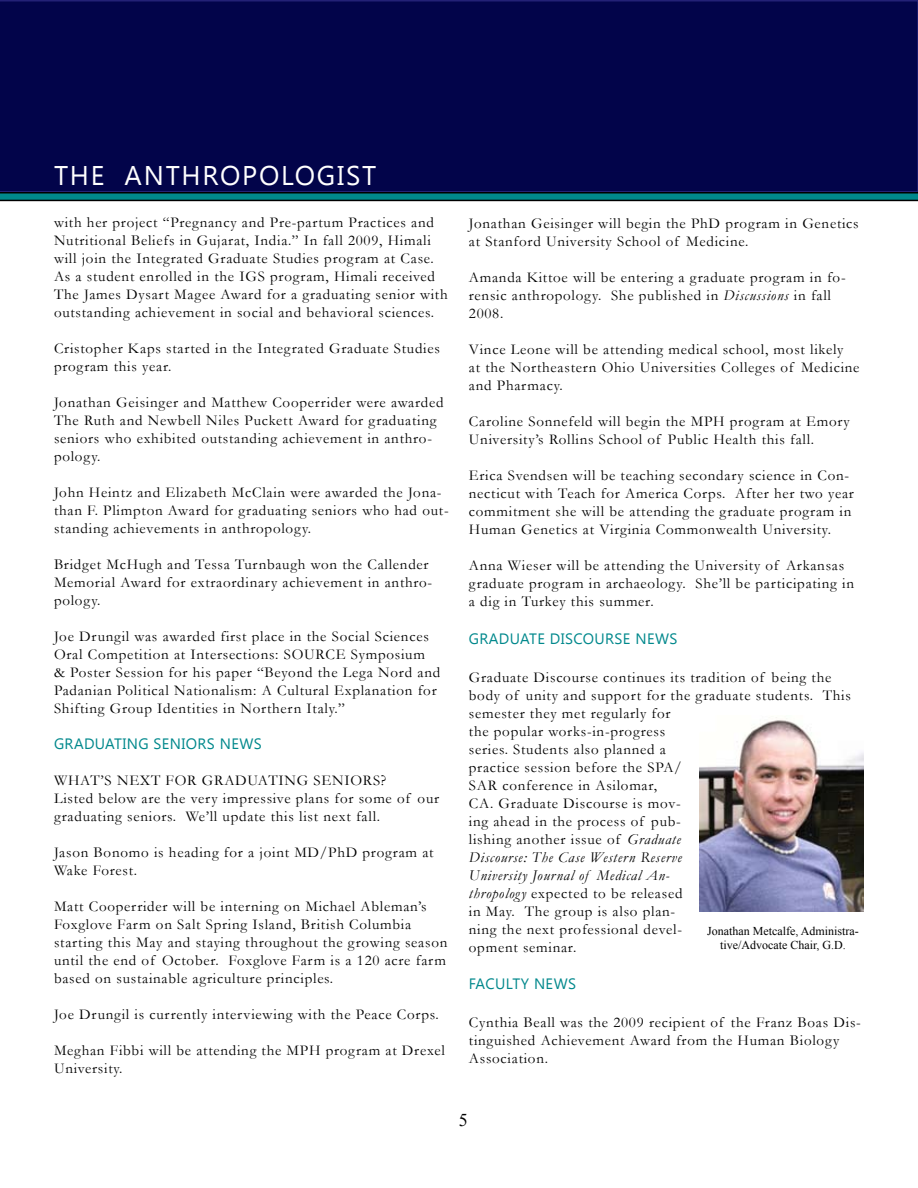
<style>
.page{position:relative;width:918px;height:1188px;background:#fff}
.page>*{position:absolute;margin:0;border:0;box-sizing:border-box;transform-origin:0 0}
.t1{font:27px "Segoe UI";letter-spacing:.065em;color:#fff}
.t2{font:18px "Times New Roman";color:#000}
.t3{font:15px/18px "Garamond";letter-spacing:.05em;color:#000}
.t4{font:15px "Segoe UI";letter-spacing:.025em;color:#00888c}
.t5{font:12px/14.4px "Times New Roman";color:#000;text-align:center}
.s1{font-style:italic}
</style>
<div class="page">
<div style="left:0;top:0;width:918px;height:201px;background:#02044a"></div>
<img style="left:700px;top:717px;width:164px;height:194px">
<h1 class="t1" style="left:54px;top:156px;width:324px">THE ANTHROPOLOGIST</h1>
<p class="t3" style="left:54px;top:213px;width:395px">with her project “Pregnancy and Pre-partum Practices and Nutritional Beliefs in Gujarat, India.” In fall 2009, Himali will join the Integrated Graduate Studies program at Case.<br>As a student enrolled in the IGS program, Himali received The James Dysart Magee Award for a graduating senior with outstanding achievement in social and behavioral sciences.</p>
<p class="t3" style="left:54px;top:339px;width:387px">Cristopher Kaps started in the Integrated Graduate Studies program this year.</p>
<p class="t3" style="left:54px;top:393px;width:391px">Jonathan Geisinger and Matthew Cooperrider were awarded The Ruth and Newbell Niles Puckett Award for graduating seniors who exhibited outstanding achievement in anthro&shy;pology.</p>
<p class="t3" style="left:54px;top:483px;width:396px">John Heintz and Elizabeth McClain were awarded the Jona&shy;than F. Plimpton Award for graduating seniors who had out&shy;standing achievements in anthropology.</p>
<p class="t3" style="left:54px;top:555px;width:380px">Bridget McHugh and Tessa Turnbaugh won the Callender<br>Memorial Award for extraordinary achievement in anthro&shy;pology.</p>
<p class="t3" style="left:54px;top:627px;width:388px">Joe Drungil was awarded first place in the Social Sciences Oral Competition at Intersections: SOURCE Symposium<br>&amp; Poster Session for his paper “Beyond the Lega Nord and Padanian Political Nationalism: A Cultural Explanation for Shifting Group Identities in Northern Italy.”</p>
<p class="t4" style="left:54px;top:734px;width:188px">GRADUATING SENIORS NEWS</p>
<p class="t3" style="left:54px;top:771px;width:387px">WHAT’S NEXT FOR GRADUATING SENIORS?<br>Listed below are the very impressive plans for some of our graduating seniors. We’ll update this list next fall.</p>
<p class="t3" style="left:54px;top:843px;width:381px">Jason Bonomo is heading for a joint MD/PhD program at<br>Wake Forest.</p>
<p class="t3" style="left:54px;top:897px;width:395px">Matt Cooperrider will be interning on Michael Ableman’s Foxglove Farm on Salt Spring Island, British Columbia starting this May and staying throughout the growing season until the end of October. Foxglove Farm is a 120 acre farm based on sustainable agriculture principles.</p>
<p class="t3" style="left:54px;top:1005px;width:386px">Joe Drungil is currently interviewing with the Peace Corps.</p>
<p class="t3" style="left:54px;top:1041px;width:392px">Meghan Fibbi will be attending the MPH program at Drexel<br>University.</p>
<p class="t3" style="left:469px;top:214px;width:391px">Jonathan Geisinger will begin the PhD program in Genetics at Stanford University School of Medicine.</p>
<p class="t3" style="left:469px;top:268px;width:378px">Amanda Kittoe will be entering a graduate program in fo&shy;rensic anthropology. She published in <span class="s1">Discussions</span> in fall<br>2008.</p>
<p class="t3" style="left:469px;top:340px;width:392px">Vince Leone will be attending medical school, most likely<br>at the Northeastern Ohio Universities Colleges of Medicine and Pharmacy.</p>
<p class="t3" style="left:469px;top:412px;width:382px">Caroline Sonnefeld will begin the MPH program at Emory<br>University’s Rollins School of Public Health this fall.</p>
<p class="t3" style="left:469px;top:466px;width:387px">Erica Svendsen will be teaching secondary science in Con&shy;necticut with Teach for America Corps. After her two year commitment she will be attending the graduate program in Human Genetics at Virginia Commonwealth University.</p>
<p class="t3" style="left:469px;top:556px;width:387px">Anna Wieser will be attending the University of Arkansas graduate program in archaeology. She’ll be participating in a dig in Turkey this summer.</p>
<p class="t4" style="left:469px;top:628px;width:21px">GRADUATE</p>
<p class="t4" style="left:550px;top:628px;width:10px">DISCOURSE</p>
<p class="t4" style="left:635px;top:628px;width:23px">NEWS</p>
<p class="t3" style="left:469px;top:668px;width:384px">Graduate Discourse continues its tradition of being the body of unity and support for the graduate students. This semester they met regularly for<br>the popular works-in-progress<br>series. Students also planned a<br>practice session before the SPA/<br>SAR conference in Asilomar,<br>CA. Graduate Discourse is mov-<br>ing ahead in the process of pub-<br>lishing another issue of <span class="s1">Graduate<br>Discourse: The Case Western Reserve<br>University Journal of Medical An-<br>thropology</span> expected to be released<br>in May. The group is also plan-<br>ning the next professional devel-<br>opment seminar.</p>
<p class="t4" style="left:469px;top:974px;width:17px">FACULTY</p>
<p class="t4" style="left:534px;top:974px;width:23px">NEWS</p>
<p class="t3" style="left:469px;top:1013px;width:394px">Cynthia Beall was the 2009 recipient of the Franz Boas Dis&shy;tinguished Achievement Award from the Human Biology<br>Association.</p>
<p class="t5" style="left:707px;top:923px;width:153px">Jonathan Metcalfe, Administra&shy;tive/Advocate Chair, G.D.</p>
<p class="t2" style="left:459px;top:1108px;width:10px">5</p>
</div>
